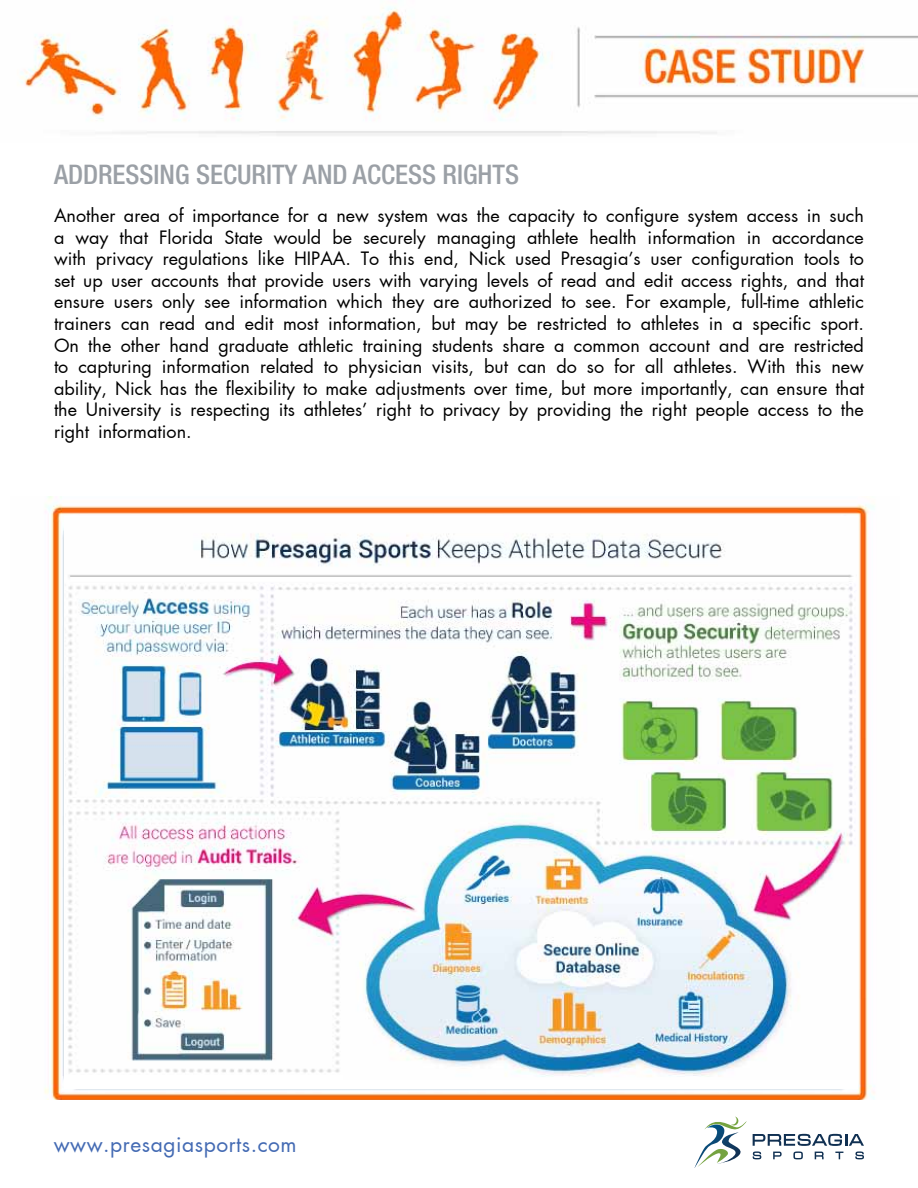
<style>
.page{position:relative;width:918px;height:1188px;background:#fff}
.page>*{position:absolute;margin:0;border:0;box-sizing:border-box;transform-origin:0 0}
.t1{font:500 condensed 27px "Helvetica Neue LT Pro";color:#9ba0a6}
.t2{font:21px "AG Futura";letter-spacing:.025em;color:#436ab3}
.t3{font:18px/21.6px "AG Futura";color:#000;text-align:justify}
</style>
<div class="page">
<img style="left:44px;top:497px;width:831px;height:603px">
<img style="left:20px;top:7px;width:898px;height:129px">
<svg style="left:695px;top:1116px;width:169px;height:52px"></svg>
<img style="left:64px;top:518px;width:794px;height:562px">
<h1 class="t1" style="left:54px;top:158px;width:465px">ADDRESSING SECURITY AND ACCESS RIGHTS</h1>
<p class="t3" style="left:54px;top:205px;width:812px">Another area of importance for a new system was the capacity to configure system access in such a way that Florida State would be securely managing athlete health information in accordance with privacy regulations like HIPAA. To this end, Nick used Presagia’s user configuration tools to set up user accounts that provide users with varying levels of read and edit access rights, and that ensure users only see information which they are authorized to see. For example, full-time athletic trainers can read and edit most information, but may be restricted to athletes in a specific sport.<br>On the other hand graduate athletic training students share a common account and are restricted to capturing information related to physician visits, but can do so for all athletes. With this new ability, Nick has the flexibility to make adjustments over time, but more importantly, can ensure that the University is respecting its athletes’ right to privacy by providing the right people access to the right information.</p>
<p class="t2" style="left:54px;top:1131px;width:244px">www.presagiasports.com</p>
</div>
